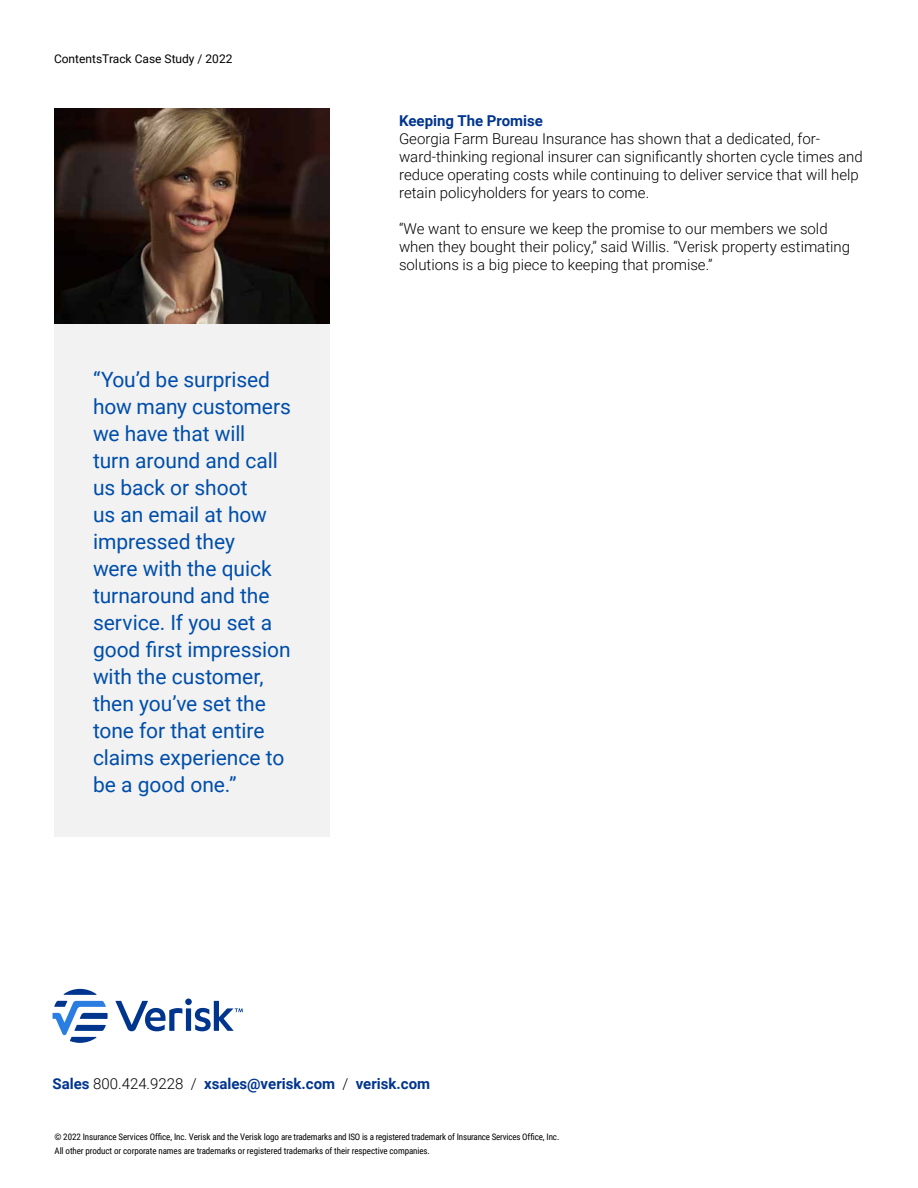
<style>
.page{position:relative;width:918px;height:1188px;background:#fff}
.page>*{position:absolute;margin:0;border:0;box-sizing:border-box;transform-origin:0 0}
.t1{font:21px/27px "Roboto";letter-spacing:-.005em;color:#004eaa}
.t2{font:300 15px/18px "Roboto";color:#000}
.t3{font:700 15px "Roboto";color:#00358e}
.t4{font:12px "Roboto";color:#000}
.t5{font:9px/13.5px "Roboto Condensed";letter-spacing:-.01em;color:#000}
.s1{font-weight:300;color:#000}
</style>
<div class="page">
<svg style="left:52px;top:989px;width:191px;height:54px"></svg>
<div style="left:54px;top:324px;width:276px;height:513px;background:#f2f2f2"></div>
<img style="left:54px;top:108px;width:276px;height:216px">
<p class="t4" style="left:54px;top:50px;width:180px">ContentsTrack Case Study / 2022</p>
<p class="t1" style="left:93px;top:365px;width:199px">“You’d be surprised how many customers we have that will<br>turn around and call us back or shoot<br>us an email at how impressed they<br>were with the quick turnaround and the service. If you set a good first impression with the customer, then you’ve set the tone for that entire claims experience to be a good one.”</p>
<p class="t3" style="left:399px;top:110px;width:146px">Keeping The Promise</p>
<p class="t2" style="left:399px;top:129px;width:465px">Georgia Farm Bureau Insurance has shown that a dedicated, for&shy;ward-thinking regional insurer can significantly shorten cycle times and reduce operating costs while continuing to deliver service that will help retain policyholders for years to come.</p>
<p class="t2" style="left:399px;top:219px;width:453px">“We want to ensure we keep the promise to our members we sold when they bought their policy,” said Willis. “Verisk property estimating solutions is a big piece to keeping that promise.”</p>
<p class="t3" style="left:52px;top:1073px;width:379px">Sales <span class="s1">800.424.9228 /</span> xsales@verisk.com <span class="s1">/</span> verisk.com</p>
<p class="t5" style="left:54px;top:1130px;width:507px">© 2022 Insurance Services Office, Inc. Verisk and the Verisk logo are trademarks and ISO is a registered trademark of Insurance Services Office, Inc.<br>All other product or corporate names are trademarks or registered trademarks of their respective companies.</p>
</div>
